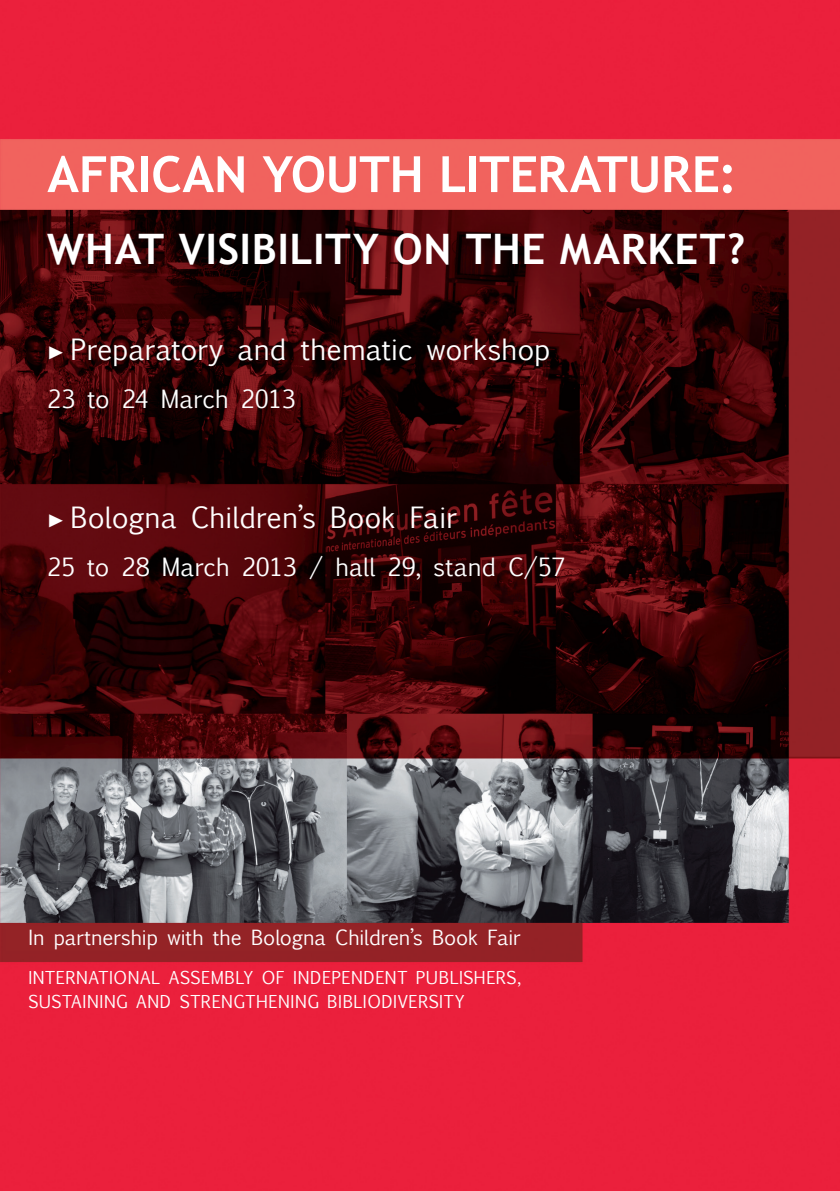
<style>
.page{position:relative;width:840px;height:1191px;background:#fff}
.page>*{position:absolute;margin:0;border:0;box-sizing:border-box;transform-origin:0 0}
.t1{font:700 50px "Trebuchet MS";letter-spacing:-.005em;color:#fff}
.t2{font:700 42px "Trebuchet MS";letter-spacing:.015em;color:#fff}
.t3{font:28px "Euphemia UCAS";letter-spacing:.005em;color:#fff}
.t4{font:24px "Euphemia UCAS";color:#fff}
.t5{font:20px "Euphemia UCAS";letter-spacing:-.005em;color:#fff}
.t6{font:17px/24px "Euphemia UCAS";letter-spacing:.035em;color:#fff}
.s1{font-family:"Minion Pro"}
</style>
<div class="page">
<img style="left:0;top:0;width:839px;height:1191px">
<h1 class="t1" style="left:47px;top:143px;width:691px">AFRICAN YOUTH LITERATURE:</h1>
<h2 class="t2" style="left:47px;top:223px;width:699px">WHAT VISIBILITY ON THE MARKET?</h2>
<h3 class="t3" style="left:47px;top:329px;width:504px"><span class="s1">▶</span> Preparatory and thematic workshop</h3>
<h3 class="t4" style="left:47px;top:382px;width:250px">23 to 24 March 2013</h3>
<h3 class="t3" style="left:47px;top:497px;width:410px"><span class="s1">▶</span> Bologna Children’s Book Fair</h3>
<h3 class="t4" style="left:47px;top:550px;width:519px">25 to 28 March 2013 / hall 29, stand C/57</h3>
<p class="t5" style="left:28px;top:923px;width:493px">In partnership with the Bologna Children’s Book Fair</p>
<p class="t6" style="left:28px;top:966px;width:494px">International Assembly of Independent Publishers,<br>Sustaining and strengthening bibliodiversity</p>
</div>
